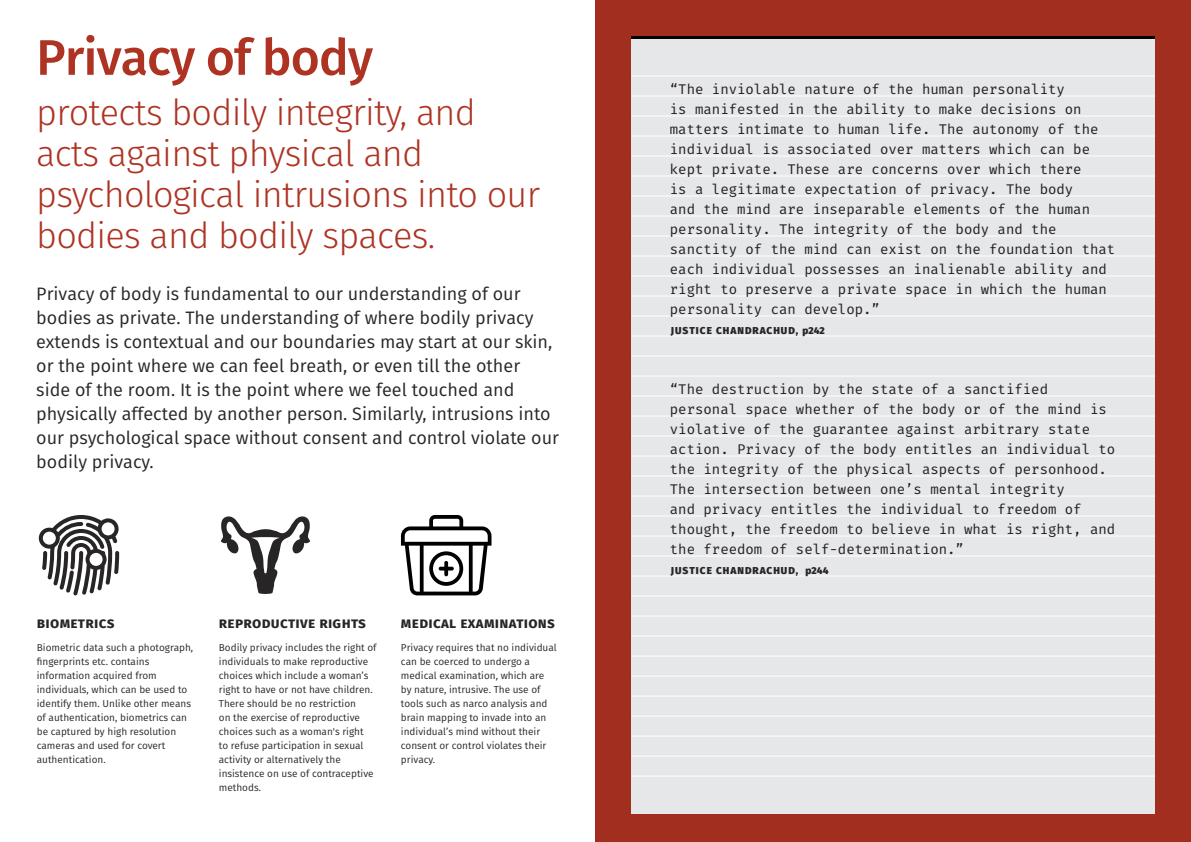
<style>
.page{position:relative;width:1191px;height:842px;background:#fff}
.page>*{position:absolute;margin:0;border:0;box-sizing:border-box;transform-origin:0 0}
.t1{font:500 50px "Fira Sans";letter-spacing:-.02em;color:#ae3323}
.t2{font:300 36px/41px "Fira Sans";letter-spacing:-.02em;color:#ae3323}
.t3{font:18px/24px "Fira Sans";color:#282526}
.t4{font:700 15px "Fira Sans";letter-spacing:.02em;color:#282526}
.t5{font:14px/20px "Fira Mono";color:#231f20}
.t6{font:10px/14px "Fira Sans";color:#282526}
.t7{font:800 10px "Fira Sans";letter-spacing:.1em;color:#282526}
</style>
<div class="page">
<div style="left:595px;top:0;width:596px;height:842px;background:#a12e1f"></div>
<svg style="left:39px;top:515px;width:80px;height:80px"></svg>
<svg style="left:221px;top:516px;width:89px;height:78px"></svg>
<div style="left:631px;top:36px;width:524px;height:777px;background:#e6e7e9"></div>
<hr style="left:631px;top:96px;width:524px;height:1px;background:#fff">
<hr style="left:631px;top:116px;width:524px;height:1px;background:#fff">
<hr style="left:631px;top:136px;width:524px;height:1px;background:#fff">
<hr style="left:631px;top:156px;width:524px;height:1px;background:#fff">
<hr style="left:631px;top:176px;width:524px;height:1px;background:#fff">
<hr style="left:631px;top:196px;width:524px;height:1px;background:#fff">
<hr style="left:631px;top:216px;width:524px;height:1px;background:#fff">
<hr style="left:631px;top:236px;width:524px;height:1px;background:#fff">
<hr style="left:631px;top:76px;width:524px;height:1px;background:#fff">
<hr style="left:631px;top:276px;width:524px;height:1px;background:#fff">
<hr style="left:631px;top:296px;width:524px;height:1px;background:#fff">
<hr style="left:631px;top:316px;width:524px;height:1px;background:#fff">
<hr style="left:631px;top:336px;width:524px;height:1px;background:#fff">
<hr style="left:631px;top:356px;width:524px;height:1px;background:#fff">
<hr style="left:631px;top:376px;width:524px;height:1px;background:#fff">
<hr style="left:631px;top:396px;width:524px;height:1px;background:#fff">
<hr style="left:631px;top:416px;width:524px;height:1px;background:#fff">
<hr style="left:631px;top:256px;width:524px;height:1px;background:#fff">
<hr style="left:631px;top:456px;width:524px;height:1px;background:#fff">
<hr style="left:631px;top:476px;width:524px;height:1px;background:#fff">
<hr style="left:631px;top:496px;width:524px;height:1px;background:#fff">
<hr style="left:631px;top:516px;width:524px;height:1px;background:#fff">
<hr style="left:631px;top:536px;width:524px;height:1px;background:#fff">
<hr style="left:631px;top:556px;width:524px;height:1px;background:#fff">
<hr style="left:631px;top:576px;width:524px;height:1px;background:#fff">
<hr style="left:631px;top:596px;width:524px;height:1px;background:#fff">
<hr style="left:631px;top:436px;width:524px;height:1px;background:#fff">
<hr style="left:631px;top:636px;width:524px;height:1px;background:#fff">
<hr style="left:631px;top:656px;width:524px;height:1px;background:#fff">
<hr style="left:631px;top:676px;width:524px;height:1px;background:#fff">
<hr style="left:631px;top:696px;width:524px;height:1px;background:#fff">
<hr style="left:631px;top:716px;width:524px;height:1px;background:#fff">
<hr style="left:631px;top:736px;width:524px;height:1px;background:#fff">
<hr style="left:631px;top:756px;width:524px;height:1px;background:#fff">
<hr style="left:631px;top:776px;width:524px;height:1px;background:#fff">
<hr style="left:631px;top:616px;width:524px;height:1px;background:#fff">
<hr style="left:631px;top:36px;width:524px;height:2px;background:#040503">
<svg style="left:401px;top:515px;width:90px;height:80px"></svg>
<h1 class="t1" style="left:36px;top:17px;width:338px">Privacy of body</h1>
<h2 class="t2" style="left:36px;top:92px;width:505px">protects bodily integrity, and acts against physical and psychological intrusions into our bodies and bodily spaces.</h2>
<p class="t3" style="left:36px;top:282px;width:524px">Privacy of body is fundamental to our understanding of our bodies as private. The understanding of where bodily privacy extends is contextual and our boundaries may start at our skin, or the point where we can feel breath, or even till the other<br>side of the room. It is the point where we feel touched and physically affected by another person. Similarly, intrusions into our psychological space without consent and control violate our bodily privacy.</p>
<p class="t4" style="left:37px;top:610px;width:79px">biometrics</p>
<p class="t6" style="left:37px;top:640px;width:158px">Biometric data such a photograph, fingerprints etc. contains information acquired from individuals, which can be used to identify them. Unlike other means of authentication, biometrics can be captured by high resolution cameras and used for covert authentication.</p>
<p class="t4" style="left:219px;top:610px;width:149px">reproductive rights</p>
<p class="t6" style="left:219px;top:640px;width:159px">Bodily privacy includes the right of individuals to make reproductive choices which include a woman’s right to have or not have children.<br>There should be no restriction<br>on the exercise of reproductive choices such as a woman's right<br>to refuse participation in sexual activity or alternatively the insistence on use of contraceptive methods.</p>
<p class="t4" style="left:401px;top:610px;width:156px">medical examinations</p>
<p class="t6" style="left:401px;top:640px;width:157px">Privacy requires that no individual can be coerced to undergo a medical examination, which are by nature, intrusive. The use of tools such as narco analysis and brain mapping to invade into an individual’s mind without their consent or control violates their privacy.</p>
<p class="t5" style="left:670px;top:80px;width:447px">“The inviolable nature of the human personality<br>is manifested in the ability to make decisions on matters intimate to human life. The autonomy of the individual is associated over matters which can be kept private. These are concerns over which there<br>is a legitimate expectation of privacy. The body<br>and the mind are inseparable elements of the human personality. The integrity of the body and the sanctity of the mind can exist on the foundation that each individual possesses an inalienable ability and right to preserve a private space in which the human personality can develop.”</p>
<p class="t7" style="left:671px;top:322px;width:155px">JUSTICE CHANDRACHUD, p242</p>
<p class="t5" style="left:670px;top:380px;width:447px">“The destruction by the state of a sanctified personal space whether of the body or of the mind is violative of the guarantee against arbitrary state action. Privacy of the body entitles an individual to the integrity of the physical aspects of personhood.<br>The intersection between one’s mental integrity<br>and privacy entitles the individual to freedom of thought, the freedom to believe in what is right, and the freedom of self-determination.”</p>
<p class="t7" style="left:671px;top:562px;width:159px">JUSTICE CHANDRACHUD, p244</p>
</div>
